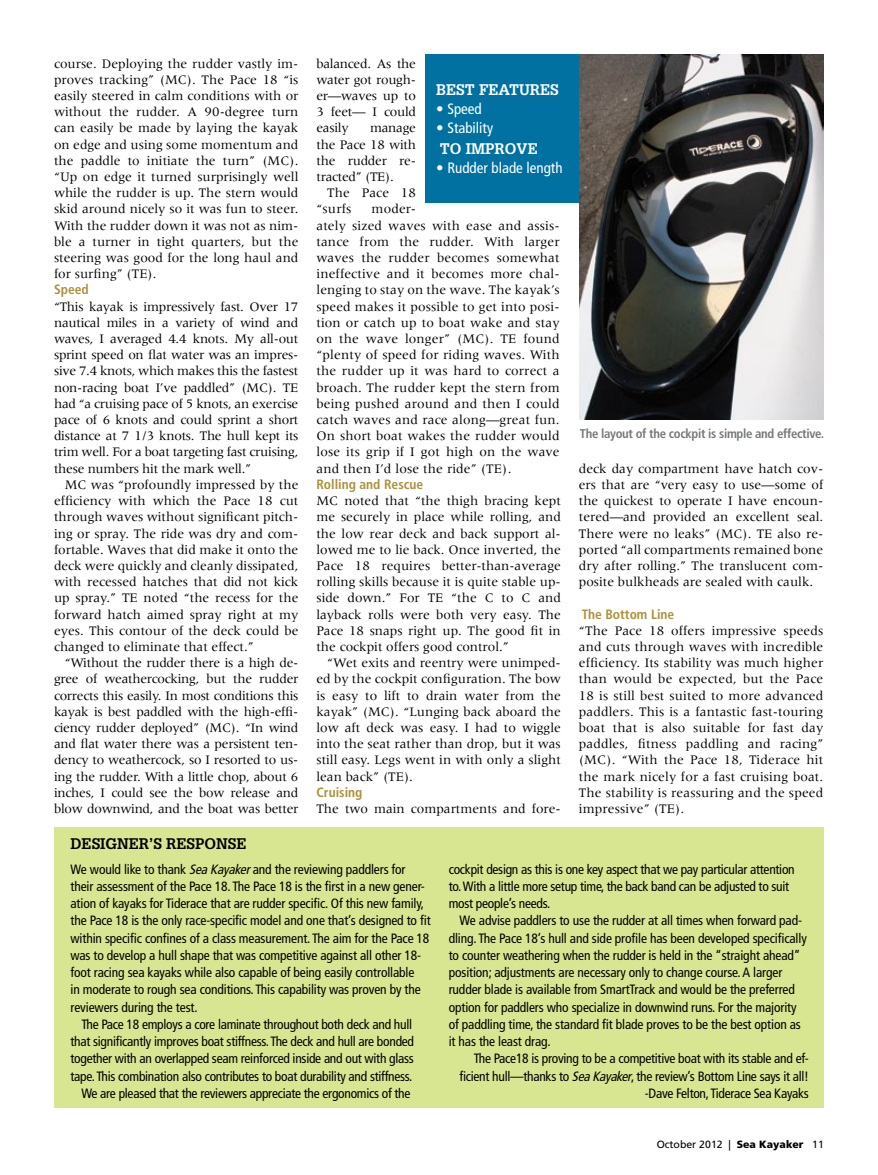
<style>
.page{position:relative;width:878px;height:1175px;background:#fff}
.page>*{position:absolute;margin:0;border:0;box-sizing:border-box;transform-origin:0 0}
.t1{font:condensed 15px "Frutiger";color:#fff}
.t2{font:700 15px "Glypha";color:#fff}
.t3{font:700 15px "Glypha";color:#000}
.t4{font:13.5px/16.2px "Meridien";letter-spacing:.01em;color:#000;text-align:justify}
.t5{font:condensed 13.5px/17.2px "Frutiger";letter-spacing:-.01em;color:#000}
.t6{font:700 condensed 13.5px "Frutiger";color:#ab923d}
.t7{font:700 condensed 12.75px "Frutiger";letter-spacing:-.025em;color:#76787a}
.t8{font:10.5px "Frutiger";color:#000}
.s1{font-style:italic}
.s2{font-weight:900}
</style>
<div class="page">
<div style="left:426px;top:54px;width:159px;height:148px;background:#0071a1"></div>
<div style="left:54px;top:827px;width:770px;height:280px;background:#d9e691"></div>
<img style="left:580px;top:54px;width:243px;height:365px">
<p class="t4" style="left:54px;top:55px;width:246px">course. Deploying the rudder vastly im&shy;proves tracking” (MC). The Pace 18 “is easily steered in calm conditions with or without the rudder. A 90-degree turn can easily be made by laying the kayak on edge and using some momentum and the paddle to initiate the turn” (MC). “Up on edge it turned surprisingly well while the rudder is up. The stern would skid around nicely so it was fun to steer.<br>With the rudder down it was not as nim&shy;ble a turner in tight quarters, but the steering was good for the long haul and for surfing” (TE).</p>
<p class="t6" style="left:54px;top:282px;width:36px">Speed</p>
<p class="t4" style="left:54px;top:298px;width:246px">“This kayak is impressively fast. Over 17 nautical miles in a variety of wind and waves, I averaged 4.4 knots. My all-out sprint speed on flat water was an impres&shy;sive 7.4 knots, which makes this the fastest non-racing boat I’ve paddled” (MC). TE had “a cruising pace of 5 knots, an exercise pace of 6 knots and could sprint a short distance at 7 1/3 knots. The hull kept its trim well. For a boat targeting fast cruising, these numbers hit the mark well.”</p>
<p class="t4" style="left:54px;top:476px;width:246px;text-indent:11px">MC was “profoundly impressed by the efficiency with which the Pace 18 cut through waves without significant pitch&shy;ing or spray. The ride was dry and com&shy;fortable. Waves that did make it onto the deck were quickly and cleanly dissipated, with recessed hatches that did not kick up spray.” TE noted “the recess for the forward hatch aimed spray right at my eyes. This contour of the deck could be changed to eliminate that effect.”</p>
<p class="t4" style="left:54px;top:654px;width:246px;text-indent:11px">“Without the rudder there is a high de&shy;gree of weathercocking, but the rudder corrects this easily. In most conditions this kayak is best paddled with the high-effi&shy;ciency rudder deployed” (MC). “In wind and flat water there was a persistent ten&shy;dency to weathercock, so I resorted to us&shy;ing the rudder. With a little chop, about 6 inches, I could see the bow release and blow downwind, and the boat was better</p>
<p class="t4" style="left:316px;top:55px;width:101px">balanced. As the water got rough&shy;er—waves up to 3 feet— I could easily</p>
<p class="t2" style="left:436px;top:81px;width:114px">BEST FEATURES</p>
<p class="t1" style="left:436px;top:100px;width:47px">• Speed</p>
<p class="t1" style="left:436px;top:119px;width:58px">• Stability</p>
<p class="t2" style="left:440px;top:140px;width:88px">TO IMPROVE</p>
<p class="t1" style="left:436px;top:159px;width:128px">• Rudder blade length</p>
<p class="t4" style="left:316px;top:120px;width:101px;text-indent:54px">manage the Pace 18 with the rudder re&shy;tracted” (TE).</p>
<p class="t4" style="left:316px;top:185px;width:101px;text-indent:11px">The Pace 18 “surfs</p>
<p class="t4" style="left:316px;top:201px;width:245px;text-align:left;text-indent:55px">moder-<br>ately sized waves with ease and assis&shy;tance from the rudder. With larger waves the rudder becomes somewhat ineffective and it becomes more chal&shy;lenging to stay on the wave. The kayak’s speed makes it possible to get into posi&shy;tion or catch up to boat wake and stay on the wave longer” (MC). TE found “plenty of speed for riding waves. With the rudder up it was hard to correct a broach. The rudder kept the stern from being pushed around and then I could catch waves and race along—great fun.<br>On short boat wakes the rudder would lose its grip if I got high on the wave and then I’d lose the ride” (TE).</p>
<p class="t6" style="left:316px;top:476px;width:108px">Rolling and Rescue</p>
<p class="t4" style="left:316px;top:492px;width:246px">MC noted that “the thigh bracing kept me securely in place while rolling, and the low rear deck and back support al&shy;lowed me to lie back. Once inverted, the Pace 18 requires better-than-average rolling skills because it is quite stable up&shy;side down.” For TE “the C to C and layback rolls were both very easy. The Pace 18 snaps right up. The good fit in the cockpit offers good control.”</p>
<p class="t4" style="left:316px;top:654px;width:246px;text-indent:11px">“Wet exits and reentry were unimped&shy;ed by the cockpit configuration. The bow is easy to lift to drain water from the kayak” (MC). “Lunging back aboard the low aft deck was easy. I had to wiggle into the seat rather than drop, but it was still easy. Legs went in with only a slight lean back” (TE).</p>
<p class="t6" style="left:316px;top:784px;width:48px">Cruising</p>
<p class="t4" style="left:316px;top:800px;width:246px">The two main compartments and fore-</p>
<p class="t7" style="left:580px;top:426px;width:246px">The layout of the cockpit is simple and effective.</p>
<p class="t4" style="left:579px;top:460px;width:246px">deck day compartment have hatch cov&shy;ers that are “very easy to use—some of the quickest to operate I have encoun&shy;tered—and provided an excellent seal.<br>There were no leaks” (MC). TE also re&shy;ported “all compartments remained bone dry after rolling.” The translucent com&shy;posite bulkheads are sealed with caulk.</p>
<p class="t6" style="left:581px;top:606px;width:94px">The Bottom Line</p>
<p class="t4" style="left:579px;top:622px;width:246px">“The Pace 18 offers impressive speeds and cuts through waves with incredible efficiency. Its stability was much higher than would be expected, but the Pace 18 is still best suited to more advanced paddlers. This is a fantastic fast-touring boat that is also suitable for fast day paddles, fitness paddling and racing” (MC). “With the Pace 18, Tiderace hit the mark nicely for a fast cruising boat.<br>The stability is reassuring and the speed impressive” (TE).</p>
<p class="t3" style="left:70px;top:834px;width:157px">DESIGNER’S RESPONSE</p>
<p class="t5" style="left:70px;top:860px;width:361px">We would like to thank <span class="s1">SeaKayaker</span>and the reviewing paddlers for their assessment of the Pace 18. The Pace 18 is the first in a new gener&shy;ation of kayaks for Tiderace that are rudder specific. Of this new family, the Pace 18 is the only race-specific model and one that’s designed to fit within specific confines of a class measurement. The aim for the Pace 18 was to develop a hull shape that was competitive against all other 18- foot racing sea kayaks while also capable of being easily controllable<br>in moderate to rough sea conditions. This capability was proven by the reviewers during the test.</p>
<p class="t5" style="left:71px;top:1015px;width:345px;text-align:right">The Pace 18 employs a core laminate throughout both deck and hull that significantly improves boat stiffness. The deck and hull are bonded together with an overlapped seam reinforced inside and out with glass tape. This combination also contributes to boat durability and stiffness.<br>We are pleased that the reviewers appreciate the ergonomics of the</p>
<p class="t5" style="left:449px;top:860px;width:347px">cockpit design as this is one key aspect that we pay particular attention to. With a little more setup time, the back band can be adjusted to suit most people’s needs.</p>
<p class="t5" style="left:449px;top:912px;width:359px;text-indent:11px">We advise paddlers to use the rudder at all times when forward pad&shy;dling. The Pace 18’s hull and side profile has been developed specifically to counter weathering when the rudder is held in the “straight ahead” position; adjustments are necessary only to change course. A larger rudder blade is available from SmartTrack and would be the preferred option for paddlers who specialize in downwind runs. For the majority of paddling time, the standard fit blade proves to be the best option as it has the least drag.</p>
<p class="t5" style="left:459px;top:1050px;width:351px;text-align:right">The Pace18 is proving to be a competitive boat with its stable and ef&shy;ficient hull—thanks to <span class="s1">SeaKayaker</span>, the review’s Bottom Line says it all! -Dave Felton, Tiderace Sea Kayaks</p>
<p class="t8" style="left:656px;top:1138px;width:169px">October 2012 | <span class="s2">Sea Kayaker</span> 11</p>
</div>
